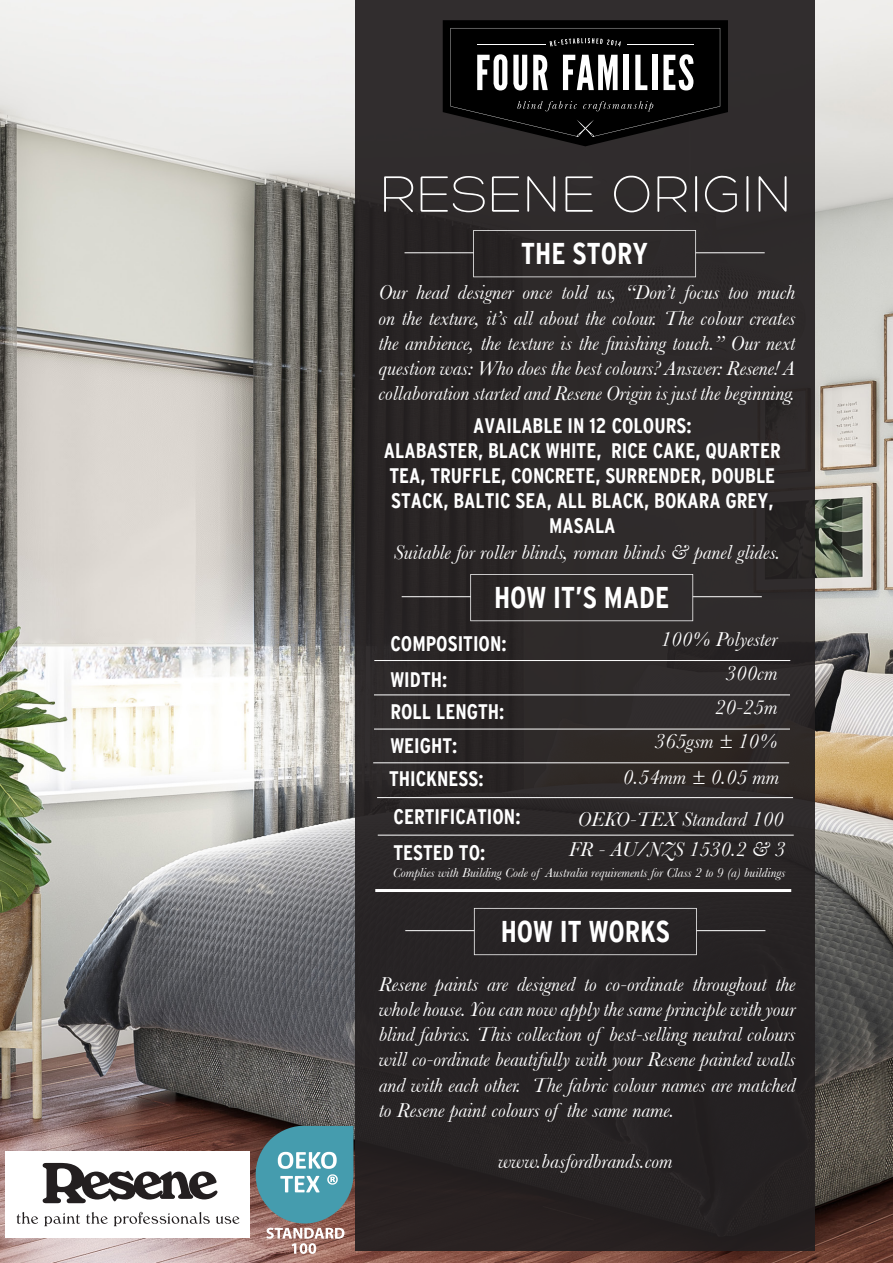
<style>
.page{position:relative;width:893px;height:1263px;background:#fff}
.page>*{position:absolute;margin:0;border:0;box-sizing:border-box;transform-origin:0 0}
.t1{font:300 55.5px "Hero";color:#fff}
.t2{font:700 condensed 30px "Interstate";color:#fff}
.t3{font:italic 21px/25.2px "Baskerville";color:#fff;text-align:justify}
.t4{font:700 condensed 21px/25.2px "Interstate";color:#fff;text-align:center}
.t5{font:italic 13.5px "Baskerville";color:#fff}
</style>
<div class="page">
<img style="left:0;top:0;width:893px;height:1263px">
<div style="left:356px;top:0;width:459px;height:1250px;background:#2b2727"></div>
<svg style="left:443px;top:20px;width:285px;height:126px;background:#252525"></svg>
<hr style="left:696px;top:252px;width:69px;height:1px;background:#fff">
<hr style="left:404px;top:252px;width:70px;height:1px;background:#fff">
<svg style="left:473px;top:230px;width:223px;height:47px"></svg>
<hr style="left:693px;top:596px;width:69px;height:1px;background:#fff">
<hr style="left:402px;top:596px;width:69px;height:1px;background:#fff">
<svg style="left:470px;top:574px;width:223px;height:47px"></svg>
<hr style="left:374px;top:660px;width:416px;height:1px;background:#fff">
<hr style="left:374px;top:694px;width:416px;height:1px;background:#fff">
<hr style="left:374px;top:729px;width:416px;height:1px;background:#fff">
<hr style="left:373px;top:762px;width:416px;height:1px;background:#fff">
<div style="left:6px;top:1151px;width:244px;height:86px;background:#fff"></div>
<svg style="left:17px;top:1212px;width:222px;height:14px"></svg>
<svg style="left:43px;top:1163px;width:174px;height:40px"></svg>
<hr style="left:696px;top:930px;width:69px;height:1px;background:#fff">
<hr style="left:405px;top:930px;width:69px;height:1px;background:#fff">
<svg style="left:474px;top:908px;width:223px;height:47px"></svg>
<hr style="left:375px;top:889px;width:416px;height:3px;background:#fff">
<hr style="left:377px;top:797px;width:416px;height:1px;background:#fff">
<hr style="left:378px;top:835px;width:416px;height:1px;background:#fff">
<svg style="left:256px;top:1126px;width:97px;height:128px;background:#71949c"></svg>
<p class="t1" style="left:379px;top:166px;width:414px">RESENE ORIGIN</p>
<p class="t2" style="left:521px;top:237px;width:128px">THE STORY</p>
<p class="t3" style="left:378px;top:280px;width:418px">Our head designer once told us, “Don’t focus too much on the texture, it’s all about the colour. The colour creates the ambience, the texture is the finishing touch.” Our next question was: Who does the best colours? Answer: Resene! A collaboration started and Resene Origin is just the beginning.</p>
<p class="t4" style="left:473px;top:413px;width:220px">AVAILABLE IN 12 COLOURS:</p>
<p class="t4" style="left:384px;top:438px;width:398px">ALABASTER, BLACK WHITE, RICE CAKE, QUARTER TEA, TRUFFLE, CONCRETE, SURRENDER, DOUBLE STACK, BALTIC SEA, ALL BLACK, BOKARA GREY, MASALA</p>
<p class="t3" style="left:394px;top:540px;width:388px">Suitable for roller blinds, roman blinds &amp; panel glides.</p>
<p class="t2" style="left:494px;top:581px;width:177px">HOW IT’S MADE</p>
<p class="t4" style="left:390px;top:630px;width:118px">COMPOSITION:</p>
<p class="t4" style="left:390px;top:667px;width:58px">WIDTH:</p>
<p class="t4" style="left:390px;top:699px;width:115px">ROLL LENGTH:</p>
<p class="t4" style="left:390px;top:733px;width:68px">WEIGHT:</p>
<p class="t3" style="left:661px;top:626px;width:118px">100% Polyester</p>
<p class="t3" style="left:726px;top:660px;width:53px">300cm</p>
<p class="t3" style="left:715px;top:694px;width:64px">20-25m</p>
<p class="t3" style="left:655px;top:729px;width:124px">365gsm ± 10%</p>
<p class="t4" style="left:389px;top:765px;width:96px">THICKNESS:</p>
<p class="t3" style="left:623px;top:764px;width:158px">0.54mm ± 0.05 mm</p>
<p class="t4" style="left:394px;top:804px;width:128px">CERTIFICATION:</p>
<p class="t3" style="left:577px;top:806px;width:208px">OEKO-TEX Standard 100</p>
<p class="t4" style="left:394px;top:840px;width:93px">TESTED TO:</p>
<p class="t3" style="left:569px;top:836px;width:218px">FR - AU/NZS 1530.2 &amp; 3</p>
<p class="t5" style="left:393px;top:865px;width:394px">Complies with Building Code of Australia requirements for Class 2 to 9 (a) buildings</p>
<p class="t2" style="left:501px;top:915px;width:171px">HOW IT WORKS</p>
<p class="t3" style="left:379px;top:971px;width:418px">Resene paints are designed to co-ordinate throughout the whole house. You can now apply the same principle with your blind fabrics. This collection of best-selling neutral colours will co-ordinate beautifully with your Resene painted walls and with each other. The fabric colour names are matched to Resene paint colours of the same name.</p>
<p class="t3" style="left:498px;top:1148px;width:176px">www.basfordbrands.com</p>
</div>
